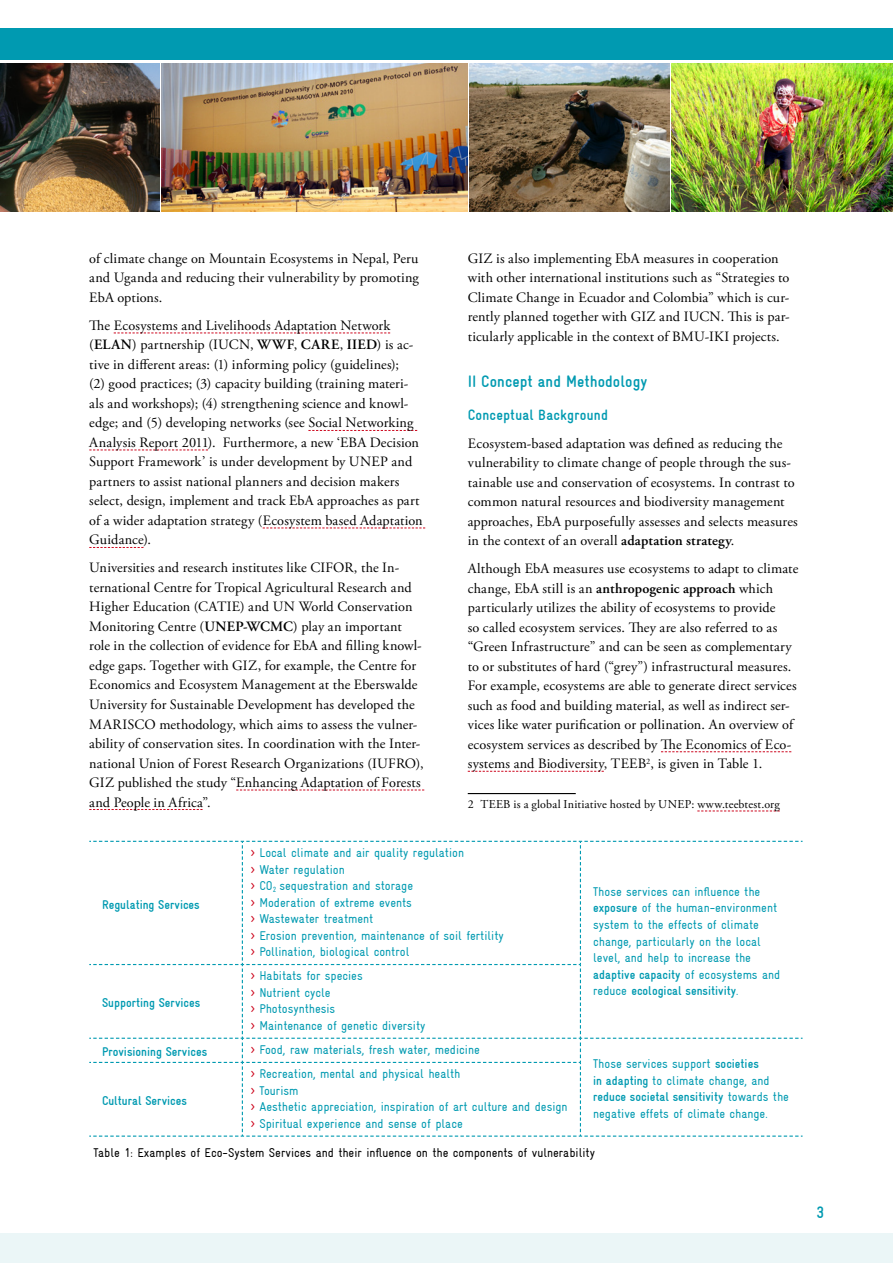
<style>
.page{position:relative;width:893px;height:1263px;background:#fff}
.page>*{position:absolute;margin:0;border:0;box-sizing:border-box;transform-origin:0 0}
.Zwischentitel{font:700 condensed 16.5px "Gravur";letter-spacing:.005em;color:#009ab1}
.Zwischentitel_2{font:700 condensed 15px "Gravur";letter-spacing:.015em;color:#009ab1}
.Fließtext{font:14.25px/19.5px "Adobe Garamond Pro";letter-spacing:.01em;color:#000}
.Kasten_Aufzählung{font:condensed 12.75px "Gravur";color:#009ab1}
.Kastentext_klein{font:condensed 12.75px/16.5px "Gravur";color:#009ab1}
.Bildunterschrift{font:condensed 12.75px "Gravur";color:#000}
.Kastentext_klein-2{font:700 condensed 12.75px "Gravur";color:#009ab1}
.Fußnote{font:12px "Adobe Garamond Pro";letter-spacing:.015em;color:#000}
.s1{font-weight:600}
.s2{color:#cd071e}
.s3{font-weight:700}
</style>
<div class="page">
<div style="left:0;top:1233px;width:893px;height:30px;background:#ebf6f7"></div>
<div style="left:0;top:28px;width:893px;height:32px;background:#009ab1"></div>
<svg style="left:114px;top:333px;width:276px;height:1px"></svg>
<svg style="left:308px;top:430px;width:109px;height:1px"></svg>
<svg style="left:89px;top:450px;width:119px;height:1px"></svg>
<svg style="left:263px;top:528px;width:162px;height:1px"></svg>
<svg style="left:89px;top:547px;width:54px;height:1px"></svg>
<svg style="left:236px;top:790px;width:188px;height:1px"></svg>
<svg style="left:89px;top:809px;width:114px;height:1px"></svg>
<svg style="left:661px;top:751px;width:130px;height:1px"></svg>
<svg style="left:468px;top:771px;width:136px;height:1px"></svg>
<hr style="left:468px;top:793px;width:108px;height:1px;background:#000">
<svg style="left:697px;top:810px;width:83px;height:1px"></svg>
<svg style="left:89px;top:841px;width:713px;height:296px"></svg>
<img style="left:470px;top:63px;width:200px;height:149px">
<img style="left:0;top:63px;width:159px;height:149px">
<img style="left:672px;top:63px;width:221px;height:149px">
<img style="left:162px;top:63px;width:306px;height:149px">
<p class="Fließtext" style="left:89px;top:249px;width:331px;text-align:justify">of climate change on Mountain Ecosystems in Nepal, Peru and Uganda and reducing their vulnerability by promoting EbA options.</p>
<p class="Fließtext" style="left:89px;top:316px;width:335px">The Ecosystems and Livelihoods Adaptation Network (<span class="s1">ELAN</span>) partnership (IUCN, <span class="s1">WWF</span>, <span class="s1">CARE</span>, <span class="s1">IIED</span>) is ac&shy;tive in different areas: (1) informing policy (guidelines);<br>(2) good practices; (3) capacity building (training materi&shy;als and workshops); (4) strengthening science and knowl&shy;edge; and (5) developing networks (see Social Networking Analysis Report 2011). Furthermore, a new ‘EBA Decision Support Framework’ is under development by UNEP and partners to assist national planners and decision makers select, design, implement and track EbA approaches as part of a wider adaptation strategy (Ecosystem based Adaptation Guidance).</p>
<p class="Fließtext" style="left:89px;top:559px;width:336px">Universities and research institutes like CIFOR, the In&shy;ternational Centre for Tropical Agricultural Research and Higher Education (CATIE) and UN World Conservation Monitoring Centre (<span class="s1">UNEP-WCMC</span>) play an important role in the collection of evidence for EbA and filling knowl&shy;edge gaps. Together with GIZ, for example, the Centre for Economics and Ecosystem Management at the Eberswalde University for Sustainable Development has developed the MARISCO methodology, which aims to assess the vulner&shy;ability of conservation sites. In coordination with the Inter&shy;national Union of Forest Research Organizations (IUFRO), GIZ published the study “Enhancing Adaptation of Forests and People in Africa”.</p>
<p class="Fließtext" style="left:468px;top:249px;width:323px">GIZ is also implementing EbA measures in cooperation with other international institutions such as “Strategies to Climate Change in Ecuador and Colombia” which is cur&shy;rently planned together with GIZ and IUCN. This is par&shy;ticularly applicable in the context of BMU-IKI projects.</p>
<p class="Zwischentitel" style="left:468px;top:373px;width:181px">II Concept and Methodology</p>
<p class="Zwischentitel_2" style="left:468px;top:406px;width:142px">Conceptual Background</p>
<p class="Fließtext" style="left:468px;top:434px;width:332px">Ecosystem-based adaptation was defined as reducing the vulnerability to climate change of people through the sus&shy;tainable use and conservation of ecosystems. In contrast to common natural resources and biodiversity management approaches, EbA purposefully assesses and selects measures in the context of an overall <span class="s1">adaptation strategy</span>.</p>
<p class="Fließtext" style="left:468px;top:559px;width:332px">Although EbA measures use ecosystems to adapt to climate change, EbA still is an <span class="s1">anthropogenic approach</span> which particularly utilizes the ability of ecosystems to provide<br>so called ecosystem services. They are also referred to as “Green Infrastructure” and can be seen as complementary to or substitutes of hard (“grey”) infrastructural measures.<br>For example, ecosystems are able to generate direct services such as food and building material, as well as indirect ser&shy;vices like water purification or pollination. An overview of ecosystem services as described by The Economics of Eco&shy;systems and Biodiversity, TEEB<sup>2</sup>, is given in Table 1.</p>
<p class="Fußnote" style="left:468px;top:797px;width:313px">2 TEEB is a global Initiative hosted by UNEP: www.teebtest.org</p>
<p class="Kastentext_klein-2" style="left:102px;top:897px;width:99px">Regulating Services</p>
<p class="Kastentext_klein-2" style="left:102px;top:996px;width:100px">Supporting Services</p>
<p class="Kasten_Aufzählung" style="left:251px;top:845px;width:215px"><span class="s2">&gt;</span> Local climate and air quality regulation</p>
<p class="Kasten_Aufzählung" style="left:251px;top:862px;width:95px"><span class="s2">&gt;</span> Water regulation</p>
<p class="Kasten_Aufzählung" style="left:251px;top:878px;width:164px"><span class="s2">&gt;</span> CO<sub>2</sub> sequestration and storage</p>
<p class="Kasten_Aufzählung" style="left:251px;top:895px;width:163px"><span class="s2">&gt;</span> Moderation of extreme events</p>
<p class="Kasten_Aufzählung" style="left:251px;top:911px;width:124px"><span class="s2">&gt;</span> Wastewater treatment</p>
<p class="Kasten_Aufzählung" style="left:251px;top:928px;width:254px"><span class="s2">&gt;</span> Erosion prevention, maintenance of soil fertility</p>
<p class="Kasten_Aufzählung" style="left:251px;top:944px;width:160px"><span class="s2">&gt;</span> Pollination, biological control</p>
<p class="Kasten_Aufzählung" style="left:251px;top:969px;width:113px"><span class="s2">&gt;</span> Habitats for species</p>
<p class="Kasten_Aufzählung" style="left:251px;top:985px;width:81px"><span class="s2">&gt;</span> Nutrient cycle</p>
<p class="Kasten_Aufzählung" style="left:251px;top:1002px;width:86px"><span class="s2">&gt;</span> Photosynthesis</p>
<p class="Kasten_Aufzählung" style="left:251px;top:1018px;width:176px"><span class="s2">&gt;</span> Maintenance of genetic diversity</p>
<p class="Kastentext_klein-2" style="left:102px;top:1044px;width:107px">Provisioning Services</p>
<p class="Kasten_Aufzählung" style="left:251px;top:1042px;width:230px"><span class="s2">&gt;</span> Food, raw materials, fresh water, medicine</p>
<p class="Kastentext_klein-2" style="left:102px;top:1093px;width:86px">Cultural Services</p>
<p class="Kasten_Aufzählung" style="left:251px;top:1066px;width:211px"><span class="s2">&gt;</span> Recreation, mental and physical health</p>
<p class="Kasten_Aufzählung" style="left:251px;top:1083px;width:49px"><span class="s2">&gt;</span> Tourism</p>
<p class="Kasten_Aufzählung" style="left:251px;top:1099px;width:318px"><span class="s2">&gt;</span> Aesthetic appreciation, inspiration of art culture and design</p>
<p class="Kasten_Aufzählung" style="left:251px;top:1116px;width:213px"><span class="s2">&gt;</span> Spiritual experience and sense of place</p>
<p class="Kastentext_klein" style="left:593px;top:883px;width:189px">Those services can influence the <span class="s3">exposure</span> of the human-environment system to the effects of climate change, particularly on the local level, and help to increase the <span class="s3">adaptive capacity</span> of ecosystems and reduce <span class="s3">ecological sensitivity</span>.</p>
<p class="Kastentext_klein" style="left:593px;top:1055px;width:197px">Those services support <span class="s3">societies<br>in adapting</span> to climate change, and <span class="s3">reduce societal sensitivity</span> towards the negative effets of climate change.</p>
<p class="Bildunterschrift" style="left:94px;top:1145px;width:503px">Table 1: Examples of Eco-System Services and their influence on the components of vulnerability</p>
<p class="Zwischentitel" style="left:816px;top:1203px;width:9px">3</p>
</div>
